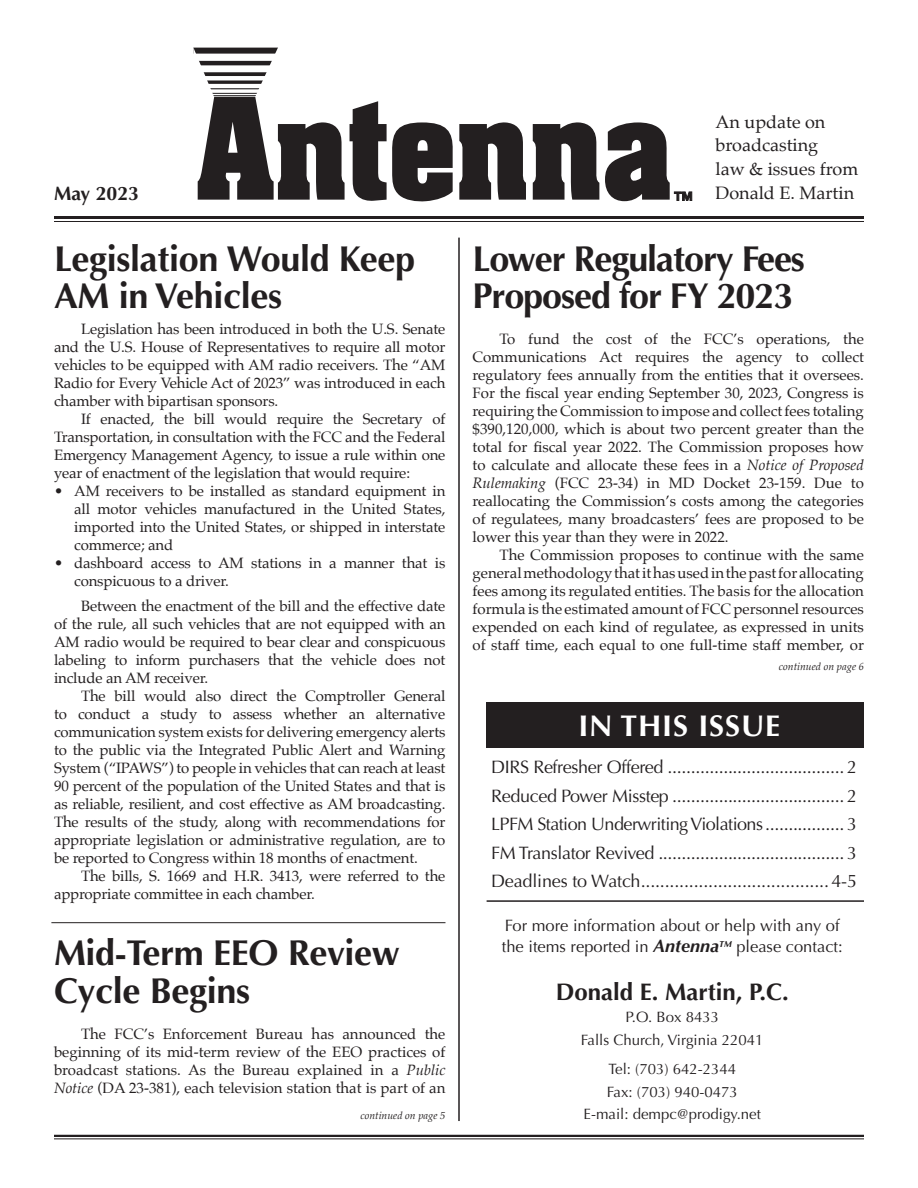
<style>
.page{position:relative;width:918px;height:1188px;background:#fff}
.page>*{position:absolute;margin:0;border:0;box-sizing:border-box;transform-origin:0 0}
.t1{font:700 36px/37.5px "Optima";letter-spacing:-.01em;color:#231f20}
.t2{font:700 36px/37.5px "Optima";letter-spacing:-.03em;color:#231f20}
.t3{font:700 30px "Optima";letter-spacing:.03em;color:#fff}
.t4{font:700 24px "Optima";color:#231f20}
.t5{font:700 19.5px "Optima";color:#231f20}
.t6{font:18px/28.5px "Optima";letter-spacing:-.02em;color:#231f20;text-align:justify}
.t7{font:18px/24px "Palatino";color:#231f20}
.t8{font:16.5px/21px "Optima";color:#231f20}
.t9{font:15px/18px "Palatino";letter-spacing:-.01em;color:#231f20;text-align:justify}
.t10{font:15px/22.5px "Optima";color:#231f20;text-align:center}
.t11{font:italic 10.5px "Palatino";color:#231f20}
.s1{font-style:italic}
.s2{font-weight:700;font-style:italic;font-size:18px}
</style>
<div class="page">
<div style="left:487px;top:702px;width:377px;height:45px;background:#231f20"></div>
<svg style="left:193px;top:47px;width:260px;height:155px"></svg>
<svg style="left:459px;top:122px;width:67px;height:78px"></svg>
<svg style="left:533px;top:122px;width:66px;height:78px;background:#4a4748"></svg>
<svg style="left:605px;top:122px;width:87px;height:79px"></svg>
<hr style="left:54px;top:216px;width:810px;height:3px;background:#231f20">
<hr style="left:54px;top:221px;width:810px;height:1px;background:#231f20">
<hr style="left:54px;top:1135px;width:810px;height:2px;background:#231f20">
<hr style="left:54px;top:1138px;width:810px;height:1px;background:#231f20">
<hr style="left:458px;top:238px;width:2px;height:883px;background:#231f20">
<hr style="left:487px;top:900px;width:377px;height:2px;background:#231f20">
<hr style="left:51px;top:922px;width:394px;height:1px;background:#231f20">
<p class="t7" style="left:716px;top:109px;width:144px">An update on broadcasting<br>law &amp; issues from</p>
<h3 class="t5" style="left:54px;top:182px;width:87px">May 2023</h3>
<p class="t7" style="left:716px;top:181px;width:140px">Donald E. Martin</p>
<h1 class="t1" style="left:54px;top:240px;width:363px">Legislation Would Keep<br>AM in Vehicles</h1>
<p class="t9" style="left:54px;top:320px;width:393px;text-indent:27px">Legislation has been introduced in both the U.S. Senate and the U.S. House of Representatives to require all motor vehicles to be equipped with AM radio receivers. The “AM Radio for Every Vehicle Act of 2023” was introduced in each chamber with bipartisan sponsors.</p>
<p class="t9" style="left:54px;top:410px;width:393px;text-indent:27px">If enacted, the bill would require the Secretary of Transportation, in consultation with the FCC and the Federal Emergency Management Agency, to issue a rule within one year of enactment of the legislation that would require:</p>
<p class="t9" style="left:74px;top:482px;width:373px;text-indent:-20px">• AM receivers to be installed as standard equipment in all motor vehicles manufactured in the United States, imported into the United States, or shipped in interstate commerce; and</p>
<p class="t9" style="left:74px;top:554px;width:373px;text-indent:-20px">• dashboard access to AM stations in a manner that is conspicuous to a driver.</p>
<p class="t9" style="left:54px;top:596px;width:393px;text-indent:27px">Between the enactment of the bill and the effective date of the rule, all such vehicles that are not equipped with an AM radio would be required to bear clear and conspicuous labeling to inform purchasers that the vehicle does not include an AM receiver.</p>
<p class="t9" style="left:54px;top:686px;width:393px;text-indent:27px">The bill would also direct the Comptroller General to conduct a study to assess whether an alternative communication system exists for delivering emergency alerts to the public via the Integrated Public Alert and Warning System (“IPAWS”) to people in vehicles that can reach at least 90 percent of the population of the United States and that is as reliable, resilient, and cost effective as AM broadcasting.<br>The results of the study, along with recommendations for appropriate legislation or administrative regulation, are to be reported to Congress within 18 months of enactment.</p>
<p class="t9" style="left:54px;top:866px;width:393px;text-indent:27px">The bills, S. 1669 and H.R. 3413, were referred to the appropriate committee in each chamber.</p>
<h1 class="t1" style="left:54px;top:935px;width:347px">Mid-Term EEO Review<br>Cycle Begins</h1>
<p class="t9" style="left:54px;top:1025px;width:393px;text-indent:27px">The FCC’s Enforcement Bureau has announced the beginning of its mid-term review of the EEO practices of broadcast stations. As the Bureau explained in a <span class="s1">Public Notice</span> (DA 23-381), each television station that is part of an</p>
<p class="t11" style="left:360px;top:1106px;width:87px">continued on page 5</p>
<h1 class="t2" style="left:472px;top:240px;width:334px">Lower Regulatory Fees<br>Proposed for FY 2023</h1>
<p class="t9" style="left:472px;top:330px;width:393px;text-indent:27px">To fund the cost of the FCC’s operations, the Communications Act requires the agency to collect regulatory fees annually from the entities that it oversees.<br>For the fiscal year ending September 30, 2023, Congress is requiring the Commission to impose and collect fees totaling $390,120,000, which is about two percent greater than the total for fiscal year 2022. The Commission proposes how to calculate and allocate these fees in a <span class="s1">Notice of Proposed Rulemaking</span> (FCC 23-34) in MD Docket 23-159. Due to reallocating the Commission’s costs among the categories of regulatees, many broadcasters’ fees are proposed to be lower this year than they were in 2022.</p>
<p class="t9" style="left:472px;top:546px;width:393px;text-indent:27px">The Commission proposes to continue with the same general methodology that it has used in the past for allocating fees among its regulated entities. The basis for the allocation formula is the estimated amount of FCC personnel resources expended on each kind of regulatee, as expressed in units of staff time, each equal to one full-time staff member, or</p>
<p class="t11" style="left:779px;top:657px;width:87px">continued on page 6</p>
<h2 class="t3" style="left:578px;top:708px;width:203px">IN THIS ISSUE</h2>
<p class="t6" style="left:491px;top:753px;width:367px">DIRS Refresher Offered ...................................... 2<br>Reduced Power Misstep ..................................... 2<br>LPFM Station Underwriting Violations................. 3<br>FM Translator Revived ........................................ 3<br>Deadlines to Watch.......................................4-5</p>
<p class="t8" style="left:502px;top:916px;width:342px">For more information about or help with any of the items reported in <span class="s2">Antenna</span><sup>TM</sup> please contact:</p>
<h3 class="t4" style="left:556px;top:978px;width:235px">Donald E. Martin, P.C.</h3>
<p class="t10" style="left:581px;top:1006px;width:184px">P.O. Box 8433<br>Falls Church, Virginia 22041</p>
<p class="t10" style="left:584px;top:1058px;width:179px">Tel: (703) 642-2344<br>Fax: (703) 940-0473<br>E-mail: dempc@prodigy.net</p>
</div>
